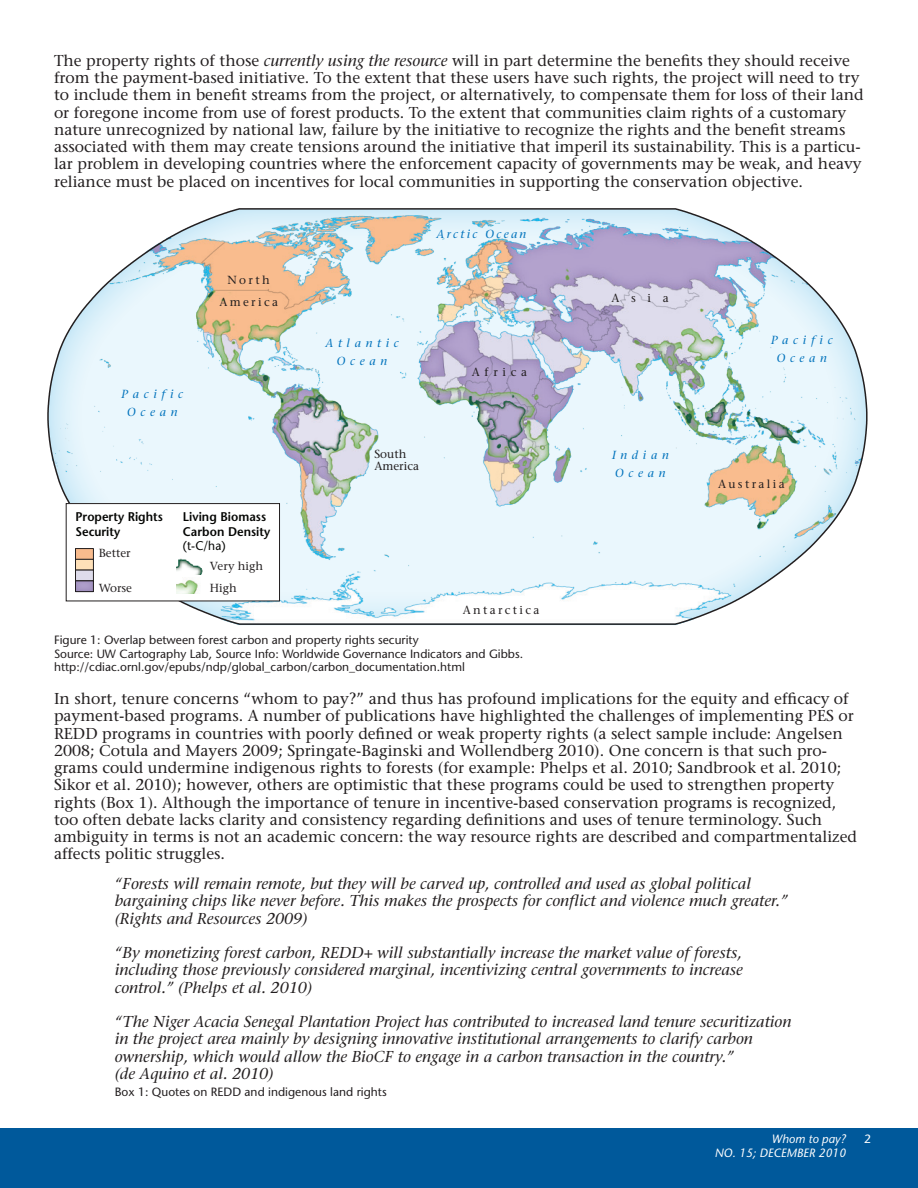
<style>
.page{position:relative;width:918px;height:1188px;background:#fff}
.page>*{position:absolute;margin:0;border:0;box-sizing:border-box;transform-origin:0 0}
.Paragraph_Style_1{font:15.75px/17.2px "Stone Serif";color:#231f20}
.Paragraph_Style_1-2{font:italic 15.75px/17.2px "Stone Serif";color:#231f20}
.t1{font:600 12.6px/14.4px "Stone Sans";letter-spacing:.005em;color:#040503;scale:.95 1}
.Paragraph_Style_1-3{font:12px "Stone Sans";color:#231f20}
.t2{font:italic 12px "Stone Sans";color:#fff}
.t3{font:12px "Stone Sans";color:#fff}
.t4{font:11.7px/21.6px "Stone Serif";letter-spacing:.2em;color:#231f20;text-align:center}
.t5{font:italic 11.7px/18px "Stone Serif";letter-spacing:.4em;color:#0072bc;text-align:center}
.t6{font:11.7px/11.7px "Stone Serif";color:#231f20}
.t7{font:italic 11.7px "Stone Serif";letter-spacing:.2em;color:#0072bc}
.s1{font-style:italic}
.s2{font-weight:400}
</style>
<div class="page">
<div style="left:0;top:1128px;width:918px;height:60px;background:#00599b"></div>
<svg style="left:47px;top:208px;width:821px;height:418px"></svg>
<div style="left:66px;top:504px;width:214px;height:97px;background:#fff"></div>
<div style="left:66px;top:503px;width:214px;height:98px;border:1px solid #231f20"></div>
<div style="left:76px;top:549px;width:17px;height:10px;background:#f8bb8d"></div>
<div style="left:75px;top:548px;width:19px;height:12px;border:1px solid #231f20"></div>
<div style="left:76px;top:559px;width:17px;height:11px;background:#fee0b8"></div>
<div style="left:75px;top:559px;width:19px;height:11px;border:1px solid #231f20"></div>
<div style="left:76px;top:570px;width:17px;height:11px;background:#dedceb"></div>
<div style="left:75px;top:570px;width:19px;height:11px;border:1px solid #231f20"></div>
<div style="left:76px;top:581px;width:17px;height:11px;background:#a999c5"></div>
<div style="left:75px;top:581px;width:19px;height:11px;border:1px solid #553d80"></div>
<img style="left:177px;top:577px;width:21px;height:17px">
<img style="left:177px;top:559px;width:26px;height:15px">
<p class="Paragraph_Style_1" style="left:54px;top:52px;width:811px">The property rights of those <span class="s1">currently using the resource</span> will in part determine the benefits they should receive from the payment-based initiative. To the extent that these users have such rights, the project will need to try to include them in benefit streams from the project, or alternatively, to compensate them for loss of their land or foregone income from use of forest products. To the extent that communities claim rights of a customary nature unrecognized by national law, failure by the initiative to recognize the rights and the benefit streams associated with them may create tensions around the initiative that imperil its sustainability. This is a particu&shy;lar problem in developing countries where the enforcement capacity of governments may be weak, and heavy reliance must be placed on incentives for local communities in supporting the conservation objective.</p>
<p class="t5" style="left:122px;top:385px;width:63px">Pacific<br>Ocean</p>
<p class="t4" style="left:219px;top:269px;width:60px">North<br>America</p>
<p class="t1" style="left:76px;top:510px;width:94px">Property Rights<br>Security</p>
<p class="t1" style="left:183px;top:510px;width:94px">Living Biomass<br>Carbon Density <span class="s2">(t-C/ha)</span></p>
<p class="t4" style="left:99px;top:543px;width:33px">Better</p>
<p class="t4" style="left:99px;top:577px;width:35px">Worse</p>
<p class="t6" style="left:210px;top:555px;width:55px;line-height:21.6px">Very high<br>High</p>
<p class="t7" style="left:437px;top:227px;width:91px">Arctic Ocean</p>
<p class="t5" style="left:325px;top:334px;width:75px">Atlantic<br>Ocean</p>
<p class="t6" style="left:374px;top:448px;width:46px">South<br>America</p>
<p class="t4" style="left:472px;top:361px;width:57px">Africa</p>
<p class="t4" style="left:463px;top:599px;width:78px">Antarctica</p>
<p class="Paragraph_Style_1-3" style="left:54px;top:633px;width:366px">Figure 1: Overlap between forest carbon and property rights security</p>
<p class="Paragraph_Style_1-3" style="left:54px;top:647px;width:471px">Source: UW Cartography Lab, Source Info: Worldwide Governance Indicators and Gibbs.</p>
<p class="Paragraph_Style_1-3" style="left:54px;top:660px;width:412px">http://cdiac.ornl.gov/epubs/ndp/global_carbon/carbon_documentation.html</p>
<p class="t4" style="left:611px;top:287px;width:59px">Asia</p>
<p class="t5" style="left:612px;top:446px;width:58px;text-align:left">Indian<br>Ocean</p>
<p class="t5" style="left:771px;top:331px;width:63px">Pacific<br>Ocean</p>
<p class="t4" style="left:718px;top:473px;width:68px">Australia</p>
<p class="Paragraph_Style_1" style="left:54px;top:690px;width:804px">In short, tenure concerns “whom to pay?” and thus has profound implications for the equity and efficacy of payment-based programs. A number of publications have highlighted the challenges of implementing PES or REDD programs in countries with poorly defined or weak property rights (a select sample include: Angelsen 2008; Cotula and Mayers 2009; Springate-Baginski and Wollendberg 2010). One concern is that such pro&shy;grams could undermine indigenous rights to forests (for example: Phelps et al. 2010; Sandbrook et al. 2010; Sikor et al. 2010); however, others are optimistic that these programs could be used to strengthen property rights (Box 1). Although the importance of tenure in incentive-based conservation programs is recognized, too often debate lacks clarity and consistency regarding definitions and uses of tenure terminology. Such ambiguity in terms is not an academic concern: the way resource rights are described and compartmentalized affects politic struggles.</p>
<p class="Paragraph_Style_1-2" style="left:115px;top:875px;width:675px">“Forests will remain remote, but they will be carved up, controlled and used as global political bargaining chips like never before. This makes the prospects for conflict and violence much greater.” (Rights and Resources 2009)</p>
<p class="Paragraph_Style_1-2" style="left:115px;top:944px;width:630px;text-align:justify">“By monetizing forest carbon, REDD+ will substantially increase the market value of forests, including those previously considered marginal, incentivizing central governments to increase control.” (Phelps et al. 2010)</p>
<p class="Paragraph_Style_1-2" style="left:115px;top:1013px;width:678px">“The Niger Acacia Senegal Plantation Project has contributed to increased land tenure securitization in the project area mainly by designing innovative institutional arrangements to clarify carbon ownership, which would allow the BioCF to engage in a carbon transaction in the country.”<br>(de Aquino et al. 2010)</p>
<p class="Paragraph_Style_1-3" style="left:115px;top:1085px;width:273px">Box 1: Quotes on REDD and indigenous land rights</p>
<p class="t2" style="left:772px;top:1132px;width:76px">Whom to pay?</p>
<p class="t3" style="left:864px;top:1132px;width:8px">2</p>
<p class="t2" style="left:715px;top:1145px;width:133px">NO. 15; DECEMBER 2010</p>
</div>
